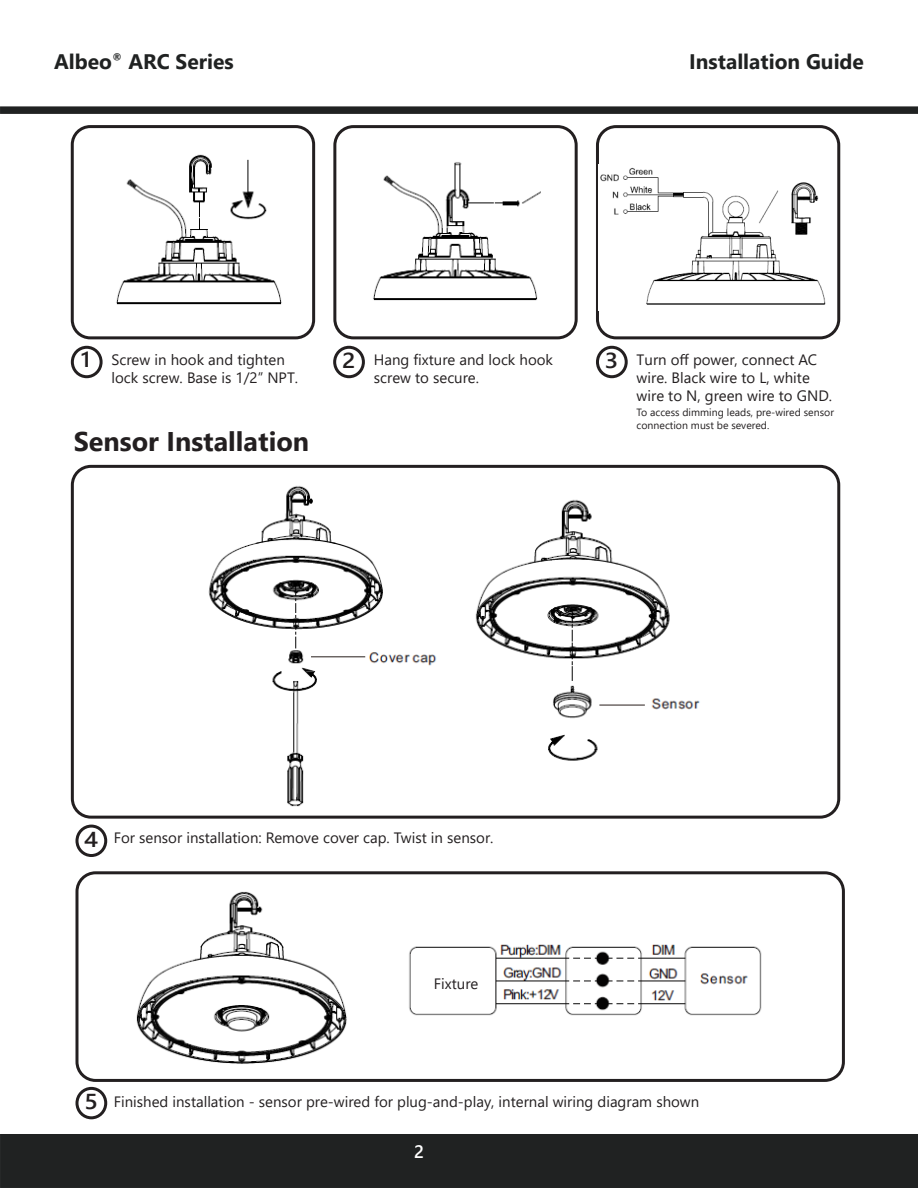
<style>
.page{position:relative;width:918px;height:1188px;background:#fff}
.page>*{position:absolute;margin:0;border:0;box-sizing:border-box;transform-origin:0 0}
.t1{font:700 27px "Segoe UI";color:#231f20}
.t2{font:600 21.6px "Segoe UI";color:#231f20;scale:1.13 1}
.t3{font:700 21px "Segoe UI";color:#202222}
.t4{font:600 18px "Segoe UI";color:#fff}
.t5{font:15px "Segoe UI";color:#231f20}
.t6{font:15px "Segoe UI";color:#241f21}
.t7{font:10.5px/12.6px "Segoe UI";color:#231f20}
</style>
<div class="page">
<div style="left:0;top:1134px;width:918px;height:54px;background:#202222"></div>
<div style="left:0;top:106px;width:918px;height:8px;background:#202222"></div>
<div style="left:75px;top:1087px;width:32px;height:32px;border:3px solid #231f20;border-radius:50%"></div>
<div style="left:333px;top:125px;width:245px;height:214px;border:3px solid #231f20;border-radius:19px"></div>
<div style="left:71px;top:125px;width:244px;height:214px;border:3px solid #231f20;border-radius:18px"></div>
<div style="left:596px;top:125px;width:244px;height:214px;border:3px solid #231f20;border-radius:19px"></div>
<div style="left:71px;top:465px;width:769px;height:354px;border:3px solid #231f20;border-radius:19px"></div>
<div style="left:75px;top:871px;width:770px;height:211px;border:3px solid #231f20;border-radius:19px"></div>
<div style="left:71px;top:346px;width:32px;height:32px;border:3px solid #231f20;border-radius:50%"></div>
<div style="left:333px;top:346px;width:32px;height:32px;border:3px solid #231f20;border-radius:50%"></div>
<div style="left:596px;top:346px;width:32px;height:32px;border:3px solid #231f20;border-radius:50%"></div>
<div style="left:75px;top:825px;width:32px;height:32px;border:3px solid #231f20;border-radius:50%"></div>
<img style="left:116px;top:154px;width:166px;height:151px">
<img style="left:373px;top:162px;width:168px;height:139px">
<img style="left:599px;top:165px;width:227px;height:146px">
<img style="left:208px;top:486px;width:229px;height:321px">
<img style="left:475px;top:499px;width:225px;height:262px">
<img style="left:136px;top:891px;width:211px;height:173px">
<img style="left:409px;top:944px;width:353px;height:72px">
<img style="left:420px;top:957px;width:74px;height:51px">
<h3 class="t3" style="left:54px;top:42px;width:181px">Albeo<sup>®</sup> ARC Series</h3>
<h3 class="t3" style="left:689px;top:42px;width:176px">Installation Guide</h3>
<p class="t2" style="left:81px;top:339px;width:10px">1</p>
<p class="t5" style="left:374px;top:345px;width:181px">Hang fixture and lock hook</p>
<p class="t5" style="left:374px;top:363px;width:107px">screw to secure.</p>
<p class="t2" style="left:342px;top:340px;width:13px">2</p>
<p class="t5" style="left:637px;top:345px;width:182px">Turn off power, connect AC</p>
<p class="t5" style="left:637px;top:363px;width:175px">wire. Black wire to L, white</p>
<p class="t5" style="left:637px;top:381px;width:197px">wire to N, green wire to GND.</p>
<p class="t2" style="left:605px;top:340px;width:13px">3</p>
<p class="t5" style="left:112px;top:345px;width:175px">Screw in hook and tighten</p>
<p class="t5" style="left:112px;top:363px;width:188px">lock screw. Base is 1/2” NPT.</p>
<p class="t1" style="left:74px;top:416px;width:237px">Sensor Installation</p>
<p class="t7" style="left:637px;top:405px;width:199px">To access dimming leads, pre-wired sensor connection must be severed.</p>
<p class="t2" style="left:84px;top:819px;width:14px">4</p>
<p class="t5" style="left:114px;top:824px;width:381px">For sensor installation: Remove cover cap. Twist in sensor.</p>
<p class="t6" style="left:434px;top:969px;width:46px">Fixture</p>
<p class="t2" style="left:84px;top:1081px;width:13px">5</p>
<p class="t5" style="left:114px;top:1087px;width:587px">Finished installation - sensor pre-wired for plug-and-play, internal wiring diagram shown</p>
<p class="t4" style="left:414px;top:1135px;width:11px">2</p>
</div>
